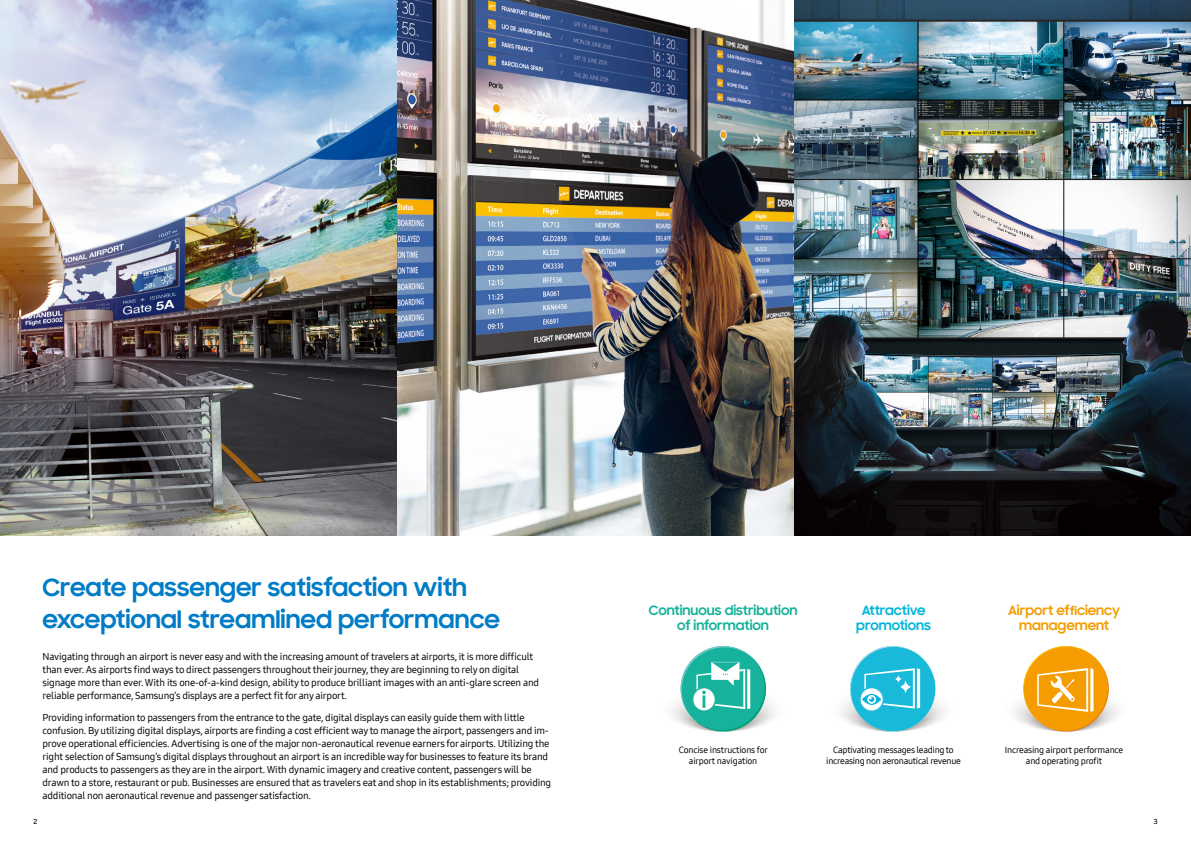
<style>
.page{position:relative;width:1191px;height:842px;background:#fff}
.page>*{position:absolute;margin:0;border:0;box-sizing:border-box;transform-origin:0 0}
.t1{font:700 24px/32px "Samsung Sharp Sans";color:#007cc6}
.t2{font:700 13px/15px "Samsung Sharp Sans";color:#15b29b;text-align:center}
.t3{font:700 13px/15px "Samsung Sharp Sans";color:#f49c00;text-align:center}
.t4{font:700 13px/15px "Samsung Sharp Sans";color:#00b5db;text-align:center}
.t5{font:10px/13px "Samsung One 500";letter-spacing:-.02em;color:#000}
.t6{font:9px/11px "Samsung One 500";letter-spacing:-.02em;color:#000;text-align:center}
.t7{font:500 7px "Samsung Sharp Sans";color:#000}
</style>
<div class="page">
<img style="left:794px;top:0;width:397px;height:536px">
<img style="left:0;top:0;width:397px;height:536px">
<svg style="left:841px;top:646px;width:104px;height:86px"></svg>
<svg style="left:1014px;top:646px;width:104px;height:86px"></svg>
<svg style="left:671px;top:646px;width:104px;height:86px"></svg>
<img style="left:397px;top:0;width:397px;height:536px">
<h1 class="t1" style="left:43px;top:570px;width:459px">Create passenger satisfaction with exceptional streamlined performance</h1>
<p class="t5" style="left:43px;top:650px;width:498px">Navigating through an airport is never easy and with the increasing amount of travelers at airports, it is more difficult than ever. As airports find ways to direct passengers throughout their journey, they are beginning to rely on digital signage more than ever. With its one-of-a-kind design, ability to produce brilliant images with an anti-glare screen and reliable performance, Samsung’s displays are a perfect fit for any airport.</p>
<p class="t5" style="left:43px;top:711px;width:510px">Providing information to passengers from the entrance to the gate, digital displays can easily guide them with little confusion. By utilizing digital displays, airports are finding a cost efficient way to manage the airport, passengers and im&shy;prove operational efficiencies. Advertising is one of the major non-aeronautical revenue earners for airports. Utilizing the right selection of Samsung’s digital displays throughout an airport is an incredible way for businesses to feature its brand and products to passengers as they are in the airport. With dynamic imagery and creative content, passengers will be drawn to a store, restaurant or pub. Businesses are ensured that as travelers eat and shop in its establishments; providing additional non aeronautical revenue and passenger satisfaction.</p>
<h2 class="t2" style="left:649px;top:602px;width:150px">Continuous distribution of information</h2>
<h2 class="t4" style="left:856px;top:602px;width:76px">Attractive promotions</h2>
<p class="t6" style="left:679px;top:744px;width:91px">Concise instructions for airport navigation</p>
<p class="t6" style="left:826px;top:744px;width:136px">Captivating messages leading to increasing non aeronautical revenue</p>
<h2 class="t3" style="left:1008px;top:602px;width:113px">Airport efficiency management</h2>
<p class="t6" style="left:1004px;top:744px;width:120px">Increasing airport performance and operating profit</p>
<p class="t7" style="left:33px;top:816px;width:5px">2</p>
<p class="t7" style="left:1153px;top:816px;width:5px">3</p>
</div>
